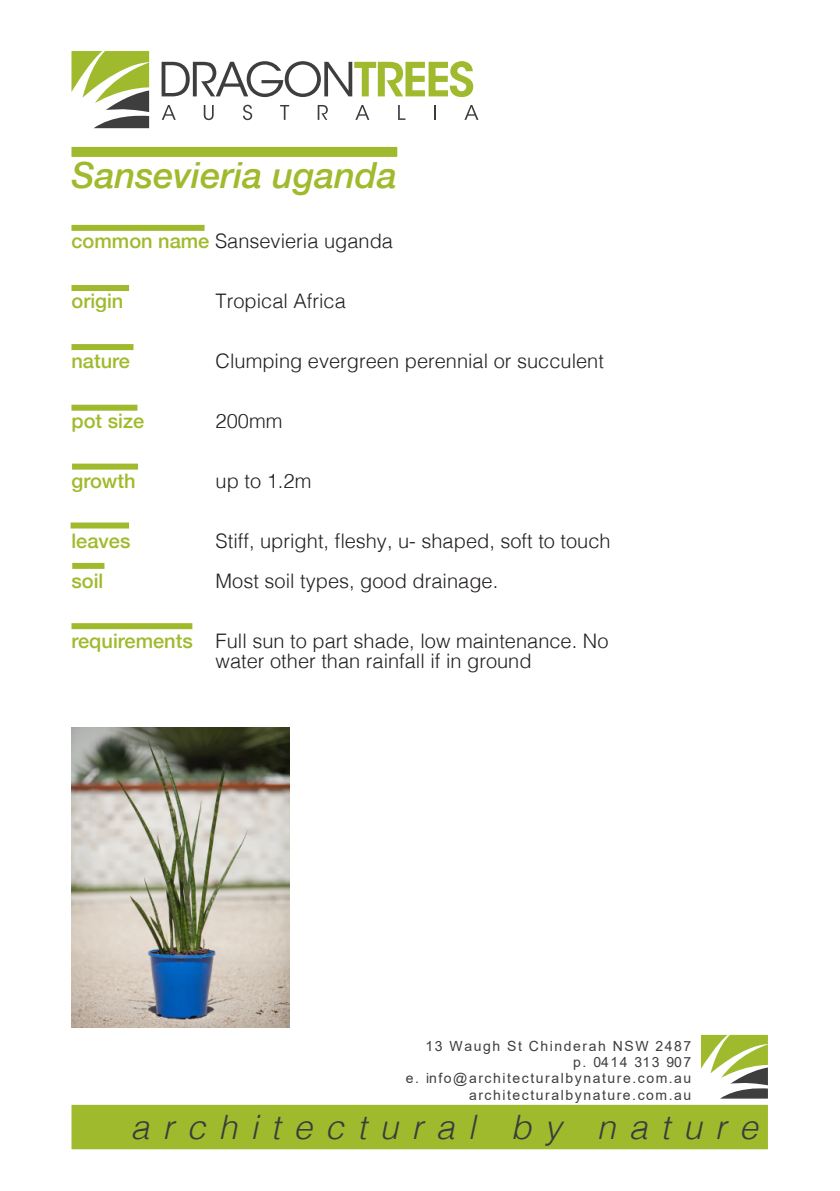
<style>
.page{position:relative;width:840px;height:1191px;background:#fff}
.page>*{position:absolute;margin:0;border:0;box-sizing:border-box;transform-origin:0 0}
.t1{font:italic 500 36px "Helvetica Neue";color:#9fba2c}
.t2{font:italic 300 33.6px "Helvetica";letter-spacing:.39em;color:#3c3c3d}
.t3{font:300 20px "Helvetica";color:#231f20}
.t4{font:500 20px "Helvetica Neue";color:#9fba2c}
.t5{font:14px/16.2px "Arial";letter-spacing:.11em;color:#3e3e3f;text-align:right}
.s1{font-family:"Helvetica Neue";font-weight:500;color:#9fba2c}
</style>
<div class="page">
<svg style="left:71px;top:51px;width:78px;height:77px"></svg>
<svg style="left:161px;top:61px;width:312px;height:36px"></svg>
<svg style="left:162px;top:105px;width:14px;height:15px"></svg>
<svg style="left:204px;top:105px;width:9px;height:15px"></svg>
<svg style="left:243px;top:105px;width:9px;height:15px"></svg>
<svg style="left:280px;top:105px;width:9px;height:15px"></svg>
<svg style="left:317px;top:105px;width:10px;height:15px"></svg>
<svg style="left:355px;top:105px;width:14px;height:15px"></svg>
<svg style="left:398px;top:105px;width:7px;height:15px"></svg>
<svg style="left:434px;top:105px;width:1px;height:15px"></svg>
<svg style="left:464px;top:105px;width:14px;height:15px"></svg>
<div style="left:71px;top:1104px;width:696px;height:45px;background:#9fba2c;border:2px solid #9fba2c"></div>
<div style="left:71px;top:225px;width:133px;height:6px;background:#9fba2c"></div>
<div style="left:71px;top:623px;width:121px;height:6px;background:#9fba2c"></div>
<div style="left:71px;top:285px;width:58px;height:6px;background:#9fba2c"></div>
<div style="left:71px;top:522px;width:58px;height:6px;background:#9fba2c"></div>
<div style="left:71px;top:405px;width:66px;height:6px;background:#9fba2c"></div>
<div style="left:71px;top:344px;width:62px;height:6px;background:#9fba2c"></div>
<div style="left:71px;top:147px;width:326px;height:10px;background:#9fba2c"></div>
<svg style="left:701px;top:1035px;width:66px;height:63px"></svg>
<div style="left:72px;top:563px;width:32px;height:6px;background:#9fba2c"></div>
<img style="left:71px;top:727px;width:218px;height:300px">
<div style="left:72px;top:463px;width:66px;height:6px;background:#9fba2c"></div>
<p class="t1" style="left:71px;top:145px;width:327px">Sansevieria uganda</p>
<p class="t3" style="left:71px;top:223px;width:323px"><span class="s1">common name</span> Sansevieria uganda</p>
<p class="t4" style="left:71px;top:284px;width:53px">origin</p>
<p class="t3" style="left:215px;top:283px;width:132px">Tropical Africa</p>
<p class="t4" style="left:71px;top:344px;width:60px">nature</p>
<p class="t3" style="left:215px;top:343px;width:389px">Clumping evergreen perennial or succulent</p>
<p class="t4" style="left:71px;top:404px;width:74px">pot size</p>
<p class="t3" style="left:215px;top:403px;width:68px">200mm</p>
<p class="t4" style="left:71px;top:464px;width:66px">growth</p>
<p class="t3" style="left:215px;top:463px;width:97px">up to 1.2m</p>
<p class="t4" style="left:71px;top:524px;width:60px">leaves</p>
<p class="t3" style="left:215px;top:523px;width:396px">Stiff, upright, fleshy, u- shaped, soft to touch</p>
<p class="t4" style="left:71px;top:564px;width:33px">soil</p>
<p class="t3" style="left:215px;top:563px;width:284px">Most soil types, good drainage.</p>
<p class="t3" style="left:71px;top:623px;width:538px"><span class="s1">requirements</span> Full sun to part shade, low maintenance. No</p>
<p class="t3" style="left:215px;top:643px;width:317px">water other than rainfall if in ground</p>
<p class="t5" style="left:405px;top:1037px;width:287px">13 Waugh St Chinderah NSW 2487<br>p. 0414 313 907<br>e. info@architecturalbynature.com.au architecturalbynature.com.au</p>
<p class="t2" style="left:130px;top:1098px;width:628px">architectural by nature</p>
</div>
